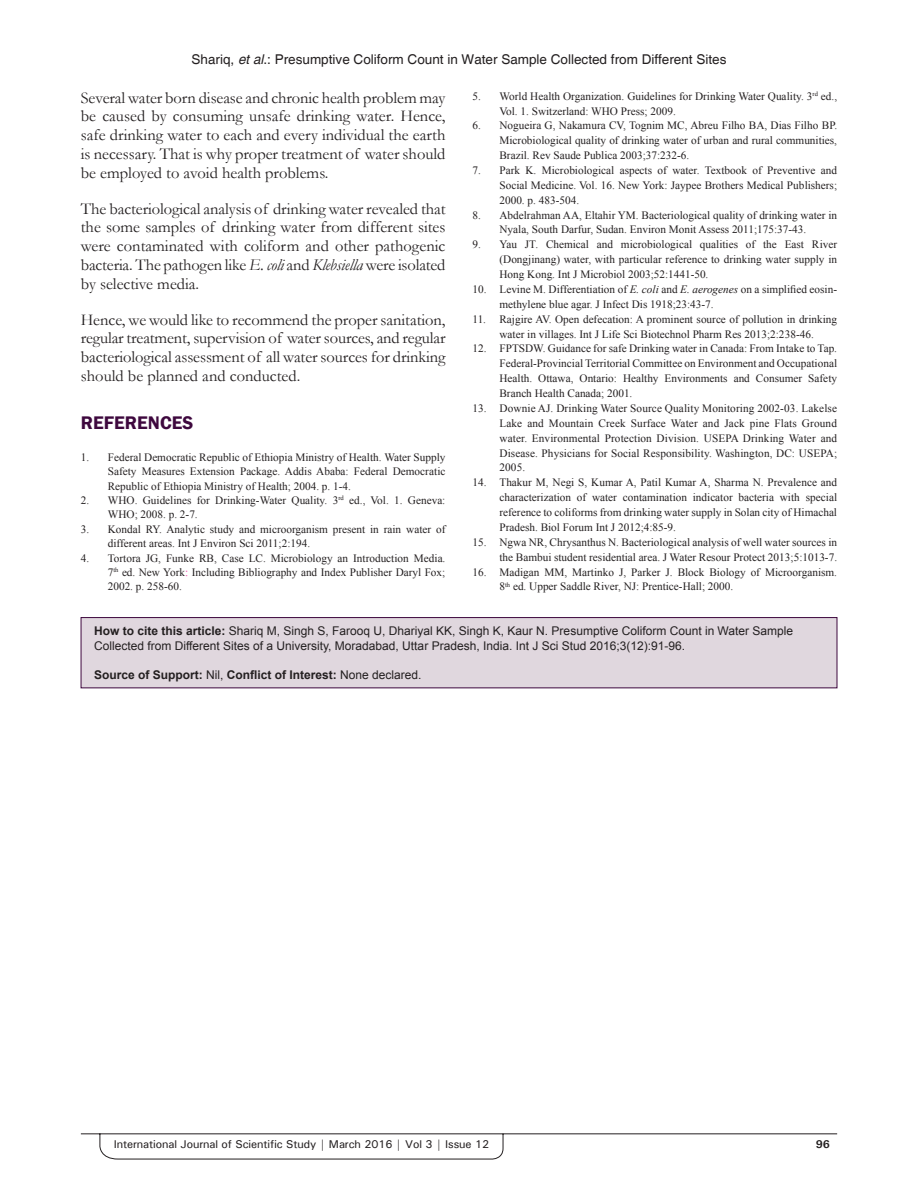
<style>
.page{position:relative;width:918px;height:1188px;background:#fff}
.page>*{position:absolute;margin:0;border:0;box-sizing:border-box;transform-origin:0 0}
.t1{font:600 18.75px "Franklin Gothic";color:#3e083e}
.t2{font:16.5px/18.8px "Garamond";color:#231f20;text-align:justify}
.t3{font:13.5px "Helvetica";color:#231f20}
.t4{font:12px/14.4px "Arial";color:#231f20}
.t5{font:700 12px "Arial";color:#231f20}
.t6{font:11.25px/14.9px "Times New Roman";color:#231f20;text-align:justify}
.t7{font:500 11.25px "Univers";letter-spacing:-.01em;color:#231f20}
.t8{font:700 11.25px "Univers";color:#231f20}
.s1{font-style:italic}
.s2{font-weight:700}
.s3{font-weight:400}
.s4{color:#ed028c}
</style>
<div class="page">
<svg style="left:81px;top:1133px;width:757px;height:26px"></svg>
<div style="left:81px;top:618px;width:756px;height:70px;background:#e0d7de"></div>
<div style="left:81px;top:617px;width:756px;height:71px;border:1px solid #3e083e"></div>
<p class="t3" style="left:192px;top:52px;width:536px">Shariq, <span class="s1">et al</span>.: Presumptive Coliform Count in Water Sample Collected from Different Sites</p>
<p class="t6" style="left:499px;top:88px;width:339px;text-indent:-27px">5. World Health Organization. Guidelines for Drinking Water Quality. 3<sup>rd</sup> ed.,<br>Vol. 1. Switzerland: WHO Press; 2009.</p>
<p class="t6" style="left:499px;top:118px;width:339px;text-indent:-27px">6. Nogueira G, Nakamura CV, Tognim MC, Abreu Filho BA, Dias Filho BP.<br>Microbiological quality of drinking water of urban and rural communities, Brazil. Rev Saude Publica 2003;37:232-6.</p>
<p class="t6" style="left:499px;top:163px;width:339px;text-indent:-27px">7. Park K. Microbiological aspects of water. Textbook of Preventive and Social Medicine. Vol. 16. New York: Jaypee Brothers Medical Publishers; 2000. p. 483-504.</p>
<p class="t6" style="left:472px;top:207px;width:366px;text-align:center">8. Abdelrahman AA, Eltahir YM. Bacteriological quality of drinking water in<br>Nyala, South Darfur, Sudan. Environ Monit Assess 2011;175:37-43.</p>
<p class="t6" style="left:499px;top:237px;width:339px;text-indent:-27px">9. Yau JT. Chemical and microbiological qualities of the East River (Dongjinang) water, with particular reference to drinking water supply in Hong Kong. Int J Microbiol 2003;52:1441-50.</p>
<p class="t6" style="left:499px;top:282px;width:339px;text-indent:-27px">10. Levine M. Differentiation of <span class="s1">E. coli</span> and <span class="s1">E. aerogenes</span> on a simplified eosin&shy;methylene blue agar. J Infect Dis 1918;23:43-7.</p>
<p class="t6" style="left:472px;top:311px;width:366px;text-align:center">11. Rajgire AV. Open defecation: A prominent source of pollution in drinking water in villages. Int J Life Sci Biotechnol Pharm Res 2013;2:238-46.</p>
<p class="t6" style="left:499px;top:341px;width:339px;text-indent:-27px">12. FPTSDW. Guidance for safe Drinking water in Canada: From Intake to Tap.<br>Federal-Provincial Territorial Committee on Environment and Occupational Health. Ottawa, Ontario: Healthy Environments and Consumer Safety Branch Health Canada; 2001.</p>
<p class="t6" style="left:499px;top:401px;width:339px;text-indent:-27px">13. Downie AJ. Drinking Water Source Quality Monitoring 2002-03. Lakelse Lake and Mountain Creek Surface Water and Jack pine Flats Ground water. Environmental Protection Division. USEPA Drinking Water and Disease. Physicians for Social Responsibility. Washington, DC: USEPA; 2005.</p>
<p class="t6" style="left:499px;top:475px;width:339px;text-indent:-27px">14. Thakur M, Negi S, Kumar A, Patil Kumar A, Sharma N. Prevalence and characterization of water contamination indicator bacteria with special reference to coliforms from drinking water supply in Solan city of Himachal Pradesh. Biol Forum Int J 2012;4:85-9.</p>
<p class="t6" style="left:472px;top:535px;width:366px;text-align:right">15. Ngwa NR, Chrysanthus N. Bacteriological analysis of well water sources in the Bambui student residential area. J Water Resour Protect 2013;5:1013-7.</p>
<p class="t6" style="left:499px;top:564px;width:339px;text-indent:-27px">16. Madigan MM, Martinko J, Parker J. Block Biology of Microorganism.<br>8<sup>th</sup> ed. Upper Saddle River, NJ: Prentice-Hall; 2000.</p>
<p class="t4" style="left:94px;top:624px;width:700px"><span class="s2">How to cite this article:</span> Shariq M, Singh S, Farooq U, Dhariyal KK, Singh K, Kaur N. Presumptive Coliform Count in Water Sample<br>Collected from Different Sites of a University, Moradabad, Uttar Pradesh, India. Int J Sci Stud 2016;3(12):91-96.</p>
<p class="t5" style="left:94px;top:668px;width:329px">Source of Support: <span class="s3">Nil,</span> Conflict of Interest: <span class="s3">None declared.</span></p>
<p class="t2" style="left:81px;top:88px;width:366px">Several water born disease and chronic health problem may be caused by consuming unsafe drinking water. Hence, safe drinking water to each and every individual the earth is necessary. That is why proper treatment of water should be employed to avoid health problems.</p>
<p class="t2" style="left:81px;top:199px;width:366px">The bacteriological analysis of drinking water revealed that the some samples of drinking water from different sites were contaminated with coliform and other pathogenic bacteria. The pathogen like <span class="s1">E. coli</span> and <span class="s1">Klebsiella</span> were isolated by selective media.</p>
<h2 class="t2" style="left:81px;top:310px;width:366px">Hence, we would like to recommend the proper sanitation, regular treatment, supervision of water sources, and regular bacteriological assessment of all water sources for drinking should be planned and conducted.</h2>
<h1 class="t1" style="left:81px;top:412px;width:114px">REFERENCES</h1>
<p class="t6" style="left:108px;top:450px;width:339px;line-height:14.4px;text-indent:-27px">1. Federal Democratic Republic of Ethiopia Ministry of Health. Water Supply Safety Measures Extension Package. Addis Ababa: Federal Democratic Republic of Ethiopia Ministry of Health; 2004. p. 1-4.</p>
<p class="t6" style="left:108px;top:493px;width:339px;line-height:14.4px;text-indent:-27px">2. WHO. Guidelines for Drinking-Water Quality. 3<sup>rd</sup> ed., Vol. 1. Geneva:<br>WHO; 2008. p. 2-7.</p>
<p class="t6" style="left:108px;top:522px;width:339px;line-height:14.4px;text-indent:-27px">3. Kondal RY. Analytic study and microorganism present in rain water of different areas. Int J Environ Sci 2011;2:194.</p>
<p class="t6" style="left:108px;top:551px;width:339px;line-height:14.4px;text-indent:-27px">4. Tortora JG, Funke RB, Case LC. Microbiology an Introduction Media.<br>7<sup>th</sup> ed. New York<span class="s4">:</span> Including Bibliography and Index Publisher Daryl Fox; 2002. p. 258-60.</p>
<p class="t7" style="left:114px;top:1137px;width:377px">International Journal of Scientific Study | March 2016 | Vol 3 | Issue 12</p>
<p class="t8" style="left:816px;top:1137px;width:16px">96</p>
</div>
